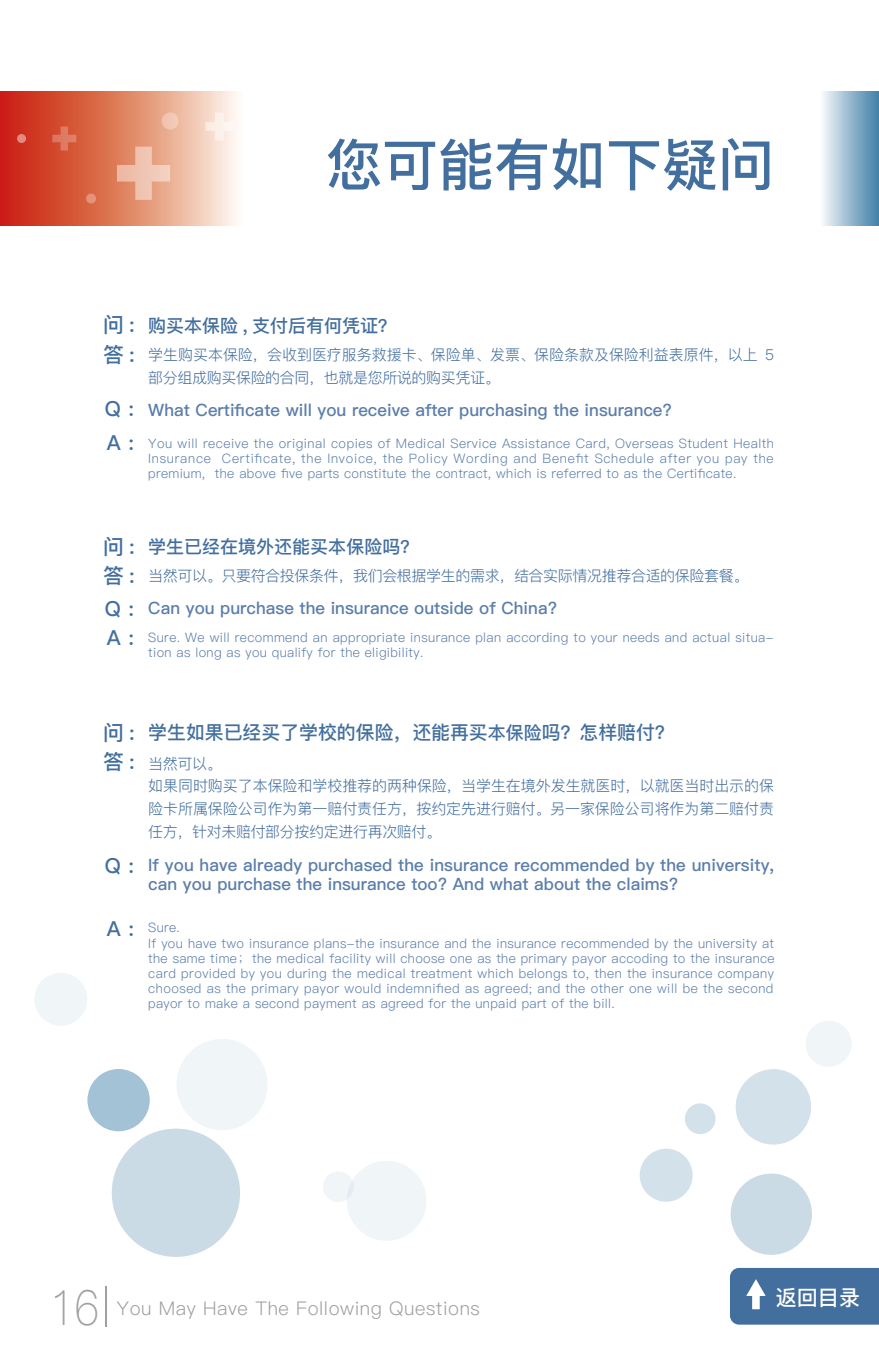
<style>
.page{position:relative;width:879px;height:1361px;background:#fff}
.page>*{position:absolute;margin:0;border:0;box-sizing:border-box;transform-origin:0 0}
.t1{font:56px "Ping Fang SC Bold";color:#436f9f}
.t2{font:48.4px "Ping Fang SC Light";color:#9fa0a0;scale:.9 1}
.t3{font:21.2px "Ping Fang SC Bold";color:#fff}
.t4{font:20.8px/29.4px "Ping Fang SC Bold";color:#436f9f}
.t5{font:18.8px "Ping Fang SC Regular";letter-spacing:.03em;color:#9fa0a0}
.t6{font:18.8px "Ping Fang SC Bold";color:#436f9f}
.t7{font:18px "Ping Fang SC Bold";color:#436f9f}
.t8{font:17px/18.8px "Ping Fang SC Bold";color:#5b7eaa}
.t9{font:15px/22.6px "Ping Fang SC Regular";letter-spacing:-.005em;color:#436f9f}
.t10{font:15px "Ping Fang SC Regular";letter-spacing:-.025em;color:#436f9f}
.t11{font:13px/15px "Ping Fang SC Regular";letter-spacing:.03em;color:#5b7eaa}
.s1{font-size:18px}
</style>
<div class="page">
<hr style="left:105px;top:1286px;width:2px;height:40px;background:#9fa0a0">
<div style="left:176px;top:1039px;width:92px;height:91px;background:#f0f5f8;border-radius:50%"></div>
<div style="left:34px;top:973px;width:53px;height:53px;background:#f0f5f8;border-radius:50%"></div>
<div style="left:639px;top:1148px;width:53px;height:53px;background:#d2e1ea;border-radius:50%"></div>
<div style="left:112px;top:1128px;width:128px;height:129px;background:#cadbe6;border-radius:50%"></div>
<div style="left:730px;top:1173px;width:82px;height:82px;background:#cadbe6;border-radius:50%"></div>
<div style="left:346px;top:1160px;width:80px;height:80px;background:#f0f5f8;border-radius:50%"></div>
<div style="left:805px;top:1020px;width:46px;height:47px;background:#f0f5f8;border-radius:50%"></div>
<svg style="left:323px;top:1171px;width:31px;height:31px"></svg>
<div style="left:685px;top:1103px;width:30px;height:31px;background:#d2e1ea;border-radius:50%"></div>
<div style="left:735px;top:1069px;width:76px;height:75px;background:#d2e1ea;border-radius:50%"></div>
<div style="left:87px;top:1069px;width:63px;height:62px;background:#a4c2d5;border-radius:50%"></div>
<svg style="left:0;top:91px;width:236px;height:134px"></svg>
<svg style="left:17px;top:134px;width:9px;height:9px"></svg>
<div style="left:86px;top:194px;width:10px;height:9px;background:#e3927a;border-radius:50%"></div>
<div style="left:162px;top:112px;width:17px;height:18px;background:#f0c7b3;border-radius:50%"></div>
<svg style="left:117px;top:147px;width:53px;height:53px"></svg>
<svg style="left:205px;top:112px;width:28px;height:28px"></svg>
<svg style="left:52px;top:126px;width:24px;height:25px"></svg>
<div style="left:804px;top:91px;width:75px;height:134px;background:linear-gradient(to right,#fff,#4482a8)"></div>
<div style="left:730px;top:1268px;width:149px;height:56px;background:#436f9f"></div>
<h1 class="t1" style="left:326px;top:131px;width:449px">您可能有如下疑问</h1>
<h3 class="t4" style="left:103px;top:311px;width:33px">问 :答 :</h3>
<h3 class="t4" style="left:105px;top:391px;width:31px;line-height:34.6px">Q :<br>A :</h3>
<h3 class="t7" style="left:148px;top:315px;width:249px">购买本保险 , 支付后有何凭证？</h3>
<p class="t9" style="left:148px;top:343px;width:627px">学生购买本保险，会收到医疗服务救援卡、保险单、发票、保险条款及保险利益表原件，以上 5部分组成购买保险的合同，也就是您所说的购买凭证。</p>
<h3 class="t8" style="left:148px;top:401px;width:525px">What Certificate will you receive after purchasing the insurance?</h3>
<p class="t11" style="left:148px;top:436px;width:627px;text-align:justify">You will receive the original copies of Medical Service Assistance Card, Overseas Student Health Insurance Certificate, the Invoice, the Policy Wording and Benefit Schedule after you pay the premium, the above five parts constitute the contract, which is referred to as the Certificate.</p>
<h3 class="t4" style="left:103px;top:532px;width:33px">问:答:</h3>
<h3 class="t4" style="left:105px;top:594px;width:31px">Q :<br>A :</h3>
<h3 class="t7" style="left:148px;top:536px;width:271px">学生已经在境外还能买本保险吗？</h3>
<p class="t10" style="left:148px;top:567px;width:601px">当然可以。只要符合投保条件，我们会根据学生的需求，结合实际情况推荐合适的保险套餐。</p>
<h3 class="t8" style="left:148px;top:599px;width:410px">Can you purchase the insurance outside of China?</h3>
<p class="t11" style="left:148px;top:629px;width:627px">Sure. We will recommend an appropriate insurance plan according to your needs and actual situa&shy;tion as long as you qualify for the eligibility.</p>
<h3 class="t4" style="left:103px;top:718px;width:33px">问 :答 :</h3>
<h3 class="t4" style="left:105px;top:851px;width:31px">Q :</h3>
<h3 class="t4" style="left:107px;top:914px;width:29px">A :</h3>
<h3 class="t6" style="left:148px;top:721px;width:527px">学生如果已经买了学校的保险，还能再买<span class="s1">本保险</span>吗？怎样赔付？</h3>
<p class="t9" style="left:148px;top:752px;width:627px">当然可以。<br>如果同时购买了本保险和学校推荐的两种保险，当学生在境外发生就医时，以就医当时出示的保险卡所属保险公司作为第一赔付责任方，按约定先进行赔付。另一家保险公司将作为第二赔付责任方，针对未赔付部分按约定进行再次赔付。</p>
<h3 class="t8" style="left:148px;top:856px;width:627px">If you have already purchased the insurance recommended by the university, can you purchase the insurance too? And what about the claims?</h3>
<p class="t11" style="left:148px;top:920px;width:628px">Sure.<br>If you have two insurance plans-the insurance and the insurance recommended by the university at the same time； the medical facility will choose one as the primary payor accoding to the insurance card provided by you during the medical treatment which belongs to, then the insurance company choosed as the primary payor would indemnified as agreed; and the other one will be the second payor to make a second payment as agreed for the unpaid part of the bill.</p>
<h2 class="t2" style="left:50px;top:1279px;width:57px">16</h2>
<h3 class="t5" style="left:117px;top:1296px;width:364px">You May Have The Following Questions</h3>
<h3 class="t3" style="left:775px;top:1284px;width:86px">返回目录</h3>
</div>
